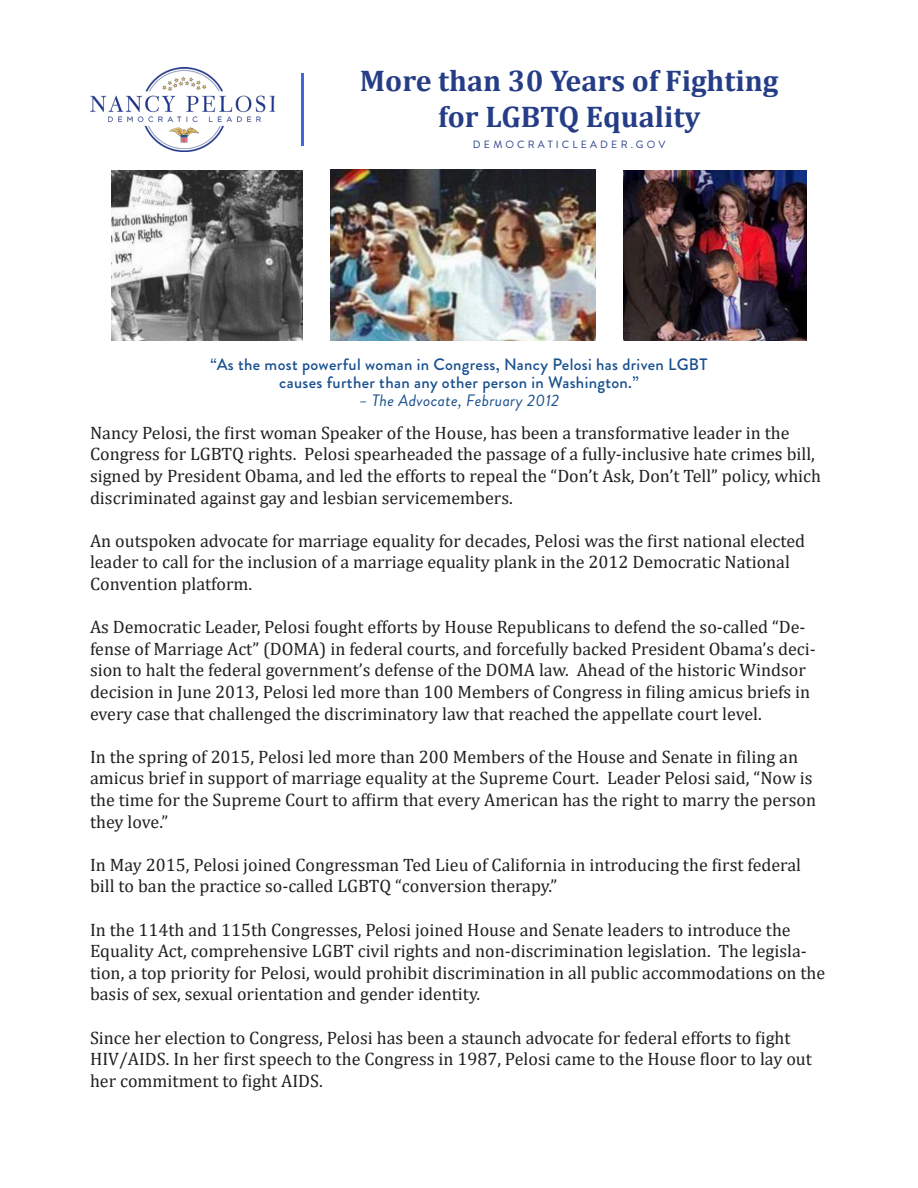
<style>
.page{position:relative;width:918px;height:1188px;background:#fff}
.page>*{position:absolute;margin:0;border:0;box-sizing:border-box;transform-origin:0 0}
.t1{font:700 30px "Cambria";color:#253d86}
.t2{font:18px/21.6px "Cambria";color:#231f20}
.t3{font:500 16.5px/18px "Brandon Grotesque";letter-spacing:.02em;color:#19508e;text-align:center}
.t4{font:italic 16.5px "Brandon Grotesque";letter-spacing:.02em;color:#19508e}
.t5{font:10.5px "Brandon Grotesque";letter-spacing:.3em;color:#253d86}
</style>
<div class="page">
<img style="left:112px;top:171px;width:191px;height:170px">
<img style="left:624px;top:170px;width:182px;height:171px">
<img style="left:330px;top:170px;width:266px;height:171px">
<img style="left:90px;top:68px;width:184px;height:83px">
<img style="left:302px;top:73px;width:1px;height:73px">
<p class="t1" style="left:360px;top:60px;width:420px">More than 30 Years of Fighting</p>
<p class="t1" style="left:438px;top:96px;width:264px">for LGBTQ Equality</p>
<p class="t5" style="left:473px;top:137px;width:194px">DEMOCRATICLEADER.GOV</p>
<p class="t3" style="left:210px;top:356px;width:499px">“As the most powerful woman in Congress, Nancy Pelosi has driven LGBT causes further than any other person in Washington.”</p>
<p class="t4" style="left:359px;top:389px;width:202px">– The Advocate, February 2012</p>
<p class="t2" style="left:90px;top:422px;width:733px">Nancy Pelosi, the first woman Speaker of the House, has been a transformative leader in the Congress for LGBTQ rights. Pelosi spearheaded the passage of a fully-inclusive hate crimes bill, signed by President Obama, and led the efforts to repeal the “Don’t Ask, Don’t Tell” policy, which discriminated against gay and lesbian servicemembers.</p>
<p class="t2" style="left:90px;top:530px;width:717px">An outspoken advocate for marriage equality for decades, Pelosi was the first national elected leader to call for the inclusion of a marriage equality plank in the 2012 Democratic National<br>Convention platform.</p>
<p class="t2" style="left:90px;top:616px;width:727px">As Democratic Leader, Pelosi fought efforts by House Republicans to defend the so-called “De&shy;fense of Marriage Act” (DOMA) in federal courts, and forcefully backed President Obama’s deci&shy;sion to halt the federal government’s defense of the DOMA law. Ahead of the historic Windsor decision in June 2013, Pelosi led more than 100 Members of Congress in filing amicus briefs in every case that challenged the discriminatory law that reached the appellate court level.</p>
<p class="t2" style="left:90px;top:746px;width:728px">In the spring of 2015, Pelosi led more than 200 Members of the House and Senate in filing an amicus brief in support of marriage equality at the Supreme Court. Leader Pelosi said, “Now is the time for the Supreme Court to affirm that every American has the right to marry the person they love.”</p>
<p class="t2" style="left:90px;top:854px;width:713px">In May 2015, Pelosi joined Congressman Ted Lieu of California in introducing the first federal bill to ban the practice so-called LGBTQ “conversion therapy.”</p>
<p class="t2" style="left:90px;top:919px;width:737px">In the 114th and 115th Congresses, Pelosi joined House and Senate leaders to introduce the Equality Act, comprehensive LGBT civil rights and non-discrimination legislation. The legisla&shy;tion, a top priority for Pelosi, would prohibit discrimination in all public accommodations on the basis of sex, sexual orientation and gender identity.</p>
<p class="t2" style="left:90px;top:1027px;width:724px">Since her election to Congress, Pelosi has been a staunch advocate for federal efforts to fight<br>HIV/AIDS. In her first speech to the Congress in 1987, Pelosi came to the House floor to lay out her commitment to fight AIDS.</p>
</div>
